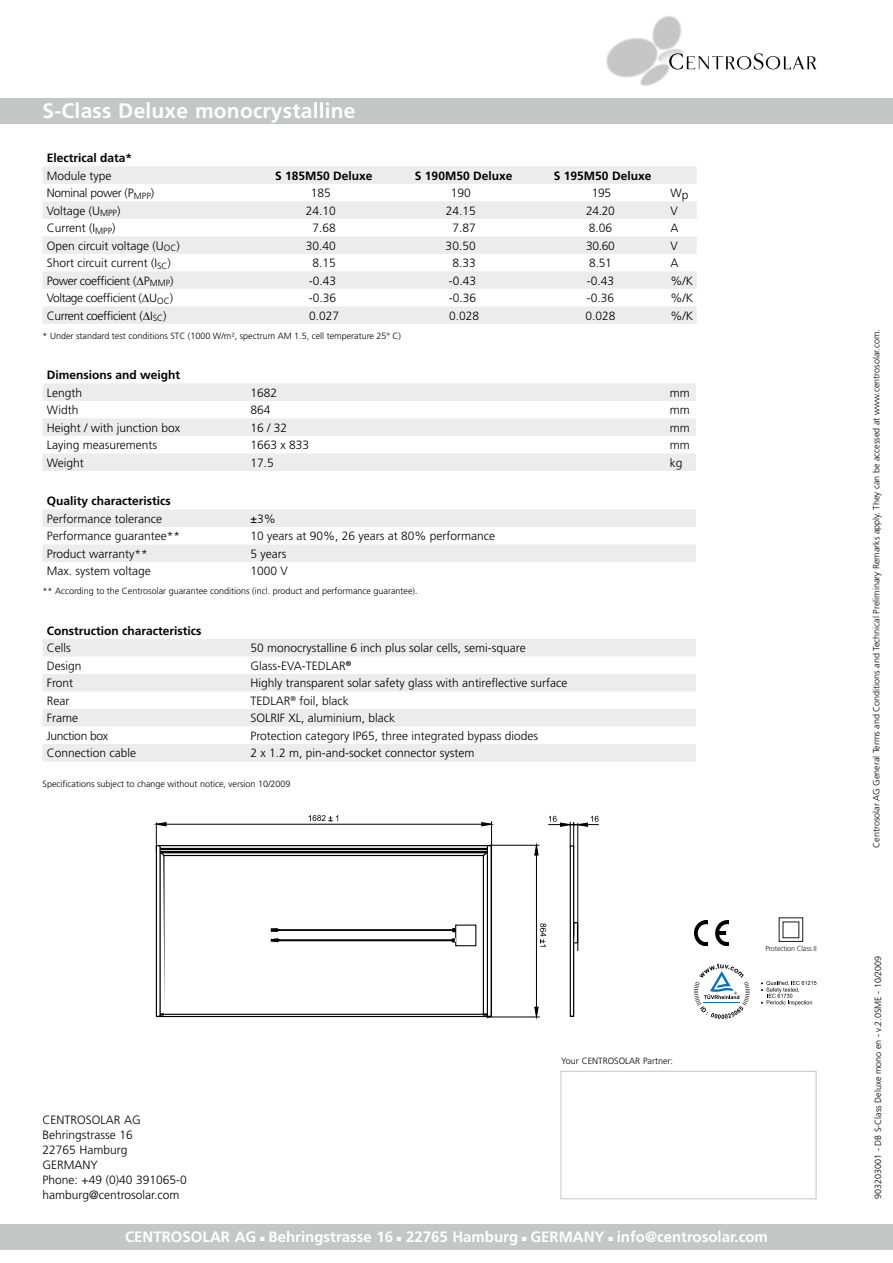
<style>
.page{position:relative;width:893px;height:1263px;background:#fff}
.page>*{position:absolute;margin:0;border:0;box-sizing:border-box;transform-origin:0 0}
.t1{font:700 21px "Frutiger LT";letter-spacing:.01em;color:#fff}
.t2{font:700 15px "Frutiger LT";color:#fff}
.t3{font:300 12px/15px "Frutiger LT";color:#000}
.t4{font:700 12px "Frutiger LT";color:#000}
.t5{font:300 12px "Frutiger LT";letter-spacing:-.03em;color:#000}
.t6{font:300 12px "Frutiger LT";letter-spacing:-.025em;color:#000}
.t7{font:300 9px "Frutiger LT";color:#000}
.t8{font:300 7.35px "Frutiger LT";letter-spacing:-.025em;color:#1c1c20}
.s1{font-family:"Arial Narrow";font-weight:400}
</style>
<div class="page">
<div style="left:0;top:1225px;width:893px;height:25px;background:#c5c6c6"></div>
<div style="left:0;top:98px;width:893px;height:25px;background:#c5c6c6"></div>
<img style="left:606px;top:16px;width:77px;height:70px">
<svg style="left:669px;top:53px;width:147px;height:17px"></svg>
<div style="left:561px;top:1071px;width:255px;height:128px;border:1px solid #c5c6c6"></div>
<svg style="left:43px;top:166px;width:654px;height:158px;fill:#ececed"></svg>
<svg style="left:43px;top:383px;width:653px;height:88px;fill:#ececed"></svg>
<svg style="left:43px;top:509px;width:653px;height:53px"></svg>
<svg style="left:43px;top:639px;width:653px;height:122px;fill:#ececed"></svg>
<svg style="left:155px;top:822px;width:327px;height:195px"></svg>
<svg style="left:309px;top:815px;width:29px;height:6px"></svg>
<svg style="left:482px;top:816px;width:117px;height:202px"></svg>
<hr style="left:272px;top:939px;width:180px;height:2px;background:#000">
<svg style="left:271px;top:939px;width:9px;height:3px"></svg>
<svg style="left:271px;top:928px;width:8px;height:4px"></svg>
<svg style="left:452px;top:924px;width:24px;height:22px"></svg>
<hr style="left:272px;top:929px;width:180px;height:2px;background:#000">
<img style="left:694px;top:920px;width:34px;height:25px">
<svg style="left:761px;top:981px;width:55px;height:24px"></svg>
<svg style="left:694px;top:963px;width:56px;height:56px"></svg>
<svg style="left:779px;top:917px;width:24px;height:25px"></svg>
<div style="left:783px;top:922px;width:16px;height:16px;background:#fff"></div>
<h1 class="t1" style="left:43px;top:99px;width:314px">S-Class Deluxe monocrystalline</h1>
<p class="t4" style="left:47px;top:151px;width:87px">Electrical data*</p>
<p class="t3" style="left:47px;top:168px;width:66px">Module type</p>
<p class="t4" style="left:275px;top:168px;width:99px">S 185M50 Deluxe</p>
<p class="t4" style="left:415px;top:168px;width:99px">S 190M50 Deluxe</p>
<p class="t4" style="left:554px;top:168px;width:99px">S 195M50 Deluxe</p>
<p class="t6" style="left:47px;top:186px;width:109px">Nominal power (P<sub>MPP</sub>)</p>
<p class="t3" style="left:311px;top:186px;width:22px">185</p>
<p class="t3" style="left:451px;top:186px;width:22px">190</p>
<p class="t3" style="left:592px;top:186px;width:21px">195</p>
<p class="t3" style="left:670px;top:186px;width:19px">Wp</p>
<p class="t3" style="left:47px;top:203px;width:75px">Voltage (U<sub>MPP</sub>)</p>
<p class="t3" style="left:306px;top:203px;width:32px">24.10</p>
<p class="t3" style="left:446px;top:203px;width:32px">24.15</p>
<p class="t3" style="left:586px;top:203px;width:30px">24.20</p>
<p class="t3" style="left:670px;top:203px;width:9px">V</p>
<p class="t3" style="left:47px;top:221px;width:70px">Current (I<sub>MPP</sub>)</p>
<p class="t3" style="left:312px;top:221px;width:25px">7.68</p>
<p class="t3" style="left:452px;top:221px;width:25px">7.87</p>
<p class="t3" style="left:589px;top:221px;width:25px">8.06</p>
<p class="t3" style="left:670px;top:221px;width:10px">A</p>
<p class="t3" style="left:47px;top:238px;width:134px">Open circuit voltage (U<sub>OC</sub>)</p>
<p class="t3" style="left:306px;top:238px;width:32px">30.40</p>
<p class="t3" style="left:446px;top:238px;width:32px">30.50</p>
<p class="t3" style="left:586px;top:238px;width:30px">30.60</p>
<p class="t3" style="left:670px;top:238px;width:9px">V</p>
<p class="t3" style="left:47px;top:256px;width:126px">Short circuit current (I<sub>SC</sub>)</p>
<p class="t3" style="left:312px;top:256px;width:25px">8.15</p>
<p class="t3" style="left:452px;top:256px;width:25px">8.33</p>
<p class="t3" style="left:589px;top:256px;width:24px">8.51</p>
<p class="t3" style="left:670px;top:256px;width:10px">A</p>
<p class="t5" style="left:47px;top:274px;width:128px">Power coefficient (∆P<sub>MMP</sub>)</p>
<p class="t3" style="left:309px;top:273px;width:29px">-0.43</p>
<p class="t3" style="left:449px;top:273px;width:29px">-0.43</p>
<p class="t3" style="left:587px;top:273px;width:29px">-0.43</p>
<p class="t3" style="left:670px;top:273px;width:24px">%/K</p>
<p class="t5" style="left:47px;top:291px;width:128px">Voltage coefficient (∆U<sub>OC</sub>)</p>
<p class="t3" style="left:309px;top:291px;width:29px">-0.36</p>
<p class="t3" style="left:449px;top:291px;width:29px">-0.36</p>
<p class="t3" style="left:587px;top:291px;width:29px">-0.36</p>
<p class="t3" style="left:670px;top:291px;width:24px">%/K</p>
<p class="t5" style="left:47px;top:309px;width:121px">Current coefficient (∆I<sub>SC</sub>)</p>
<p class="t3" style="left:309px;top:308px;width:32px">0.027</p>
<p class="t3" style="left:449px;top:308px;width:32px">0.028</p>
<p class="t3" style="left:585px;top:308px;width:32px">0.028</p>
<p class="t3" style="left:670px;top:308px;width:24px">%/K</p>
<p class="t7" style="left:43px;top:331px;width:360px">* Under standard test conditions STC (1000 W/m², spectrum AM 1.5, cell temperature 25° C)</p>
<p class="t4" style="left:47px;top:368px;width:135px">Dimensions and weight</p>
<p class="t3" style="left:47px;top:385px;width:37px">Length</p>
<p class="t3" style="left:250px;top:385px;width:28px">1682</p>
<p class="t3" style="left:670px;top:385px;width:21px">mm</p>
<p class="t3" style="left:47px;top:403px;width:33px">Width</p>
<p class="t3" style="left:250px;top:403px;width:22px">864</p>
<p class="t3" style="left:670px;top:403px;width:21px">mm</p>
<p class="t3" style="left:47px;top:420px;width:135px">Height / with junction box</p>
<p class="t3" style="left:250px;top:420px;width:38px">16 / 32</p>
<p class="t3" style="left:670px;top:420px;width:21px">mm</p>
<p class="t3" style="left:47px;top:438px;width:112px">Laying measurements</p>
<p class="t3" style="left:250px;top:438px;width:60px">1663 x 833</p>
<p class="t3" style="left:670px;top:438px;width:21px">mm</p>
<p class="t3" style="left:47px;top:455px;width:39px">Weight</p>
<p class="t3" style="left:250px;top:455px;width:25px">17.5</p>
<p class="t3" style="left:670px;top:455px;width:14px">kg</p>
<p class="t4" style="left:47px;top:494px;width:126px">Quality characteristics</p>
<p class="t3" style="left:47px;top:511px;width:117px">Performance tolerance</p>
<p class="t3" style="left:250px;top:511px;width:27px"><span class="s1">±</span>3%</p>
<p class="t3" style="left:47px;top:529px;width:135px">Performance guarantee**</p>
<p class="t3" style="left:250px;top:529px;width:246px">10 years at 90%, 26 years at 80% performance</p>
<p class="t3" style="left:47px;top:546px;width:103px">Product warranty**</p>
<p class="t3" style="left:250px;top:546px;width:37px">5 years</p>
<p class="t3" style="left:47px;top:564px;width:105px">Max. system voltage</p>
<p class="t3" style="left:250px;top:564px;width:39px">1000 V</p>
<p class="t7" style="left:43px;top:586px;width:377px">** According to the Centrosolar guarantee conditions (incl. product and performance guarantee).</p>
<p class="t4" style="left:47px;top:623px;width:156px">Construction characteristics</p>
<p class="t3" style="left:47px;top:641px;width:25px">Cells</p>
<p class="t3" style="left:250px;top:641px;width:277px">50 monocrystalline 6 inch plus solar cells, semi-square</p>
<p class="t3" style="left:47px;top:658px;width:36px">Design</p>
<p class="t3" style="left:250px;top:658px;width:102px">Glass-EVA-TEDLAR<sup>®</sup></p>
<p class="t3" style="left:47px;top:676px;width:28px">Front</p>
<p class="t3" style="left:250px;top:676px;width:318px">Highly transparent solar safety glass with antireflective surface</p>
<p class="t3" style="left:47px;top:693px;width:24px">Rear</p>
<p class="t3" style="left:250px;top:693px;width:100px">TEDLAR<sup>®</sup> foil, black</p>
<p class="t3" style="left:47px;top:711px;width:33px">Frame</p>
<p class="t3" style="left:250px;top:711px;width:146px">SOLRIF XL, aluminium, black</p>
<p class="t6" style="left:47px;top:729px;width:63px">Junction box</p>
<p class="t3" style="left:250px;top:728px;width:289px">Protection category IP65, three integrated bypass diodes</p>
<p class="t3" style="left:47px;top:746px;width:91px">Connection cable</p>
<p class="t3" style="left:250px;top:746px;width:226px">2 x 1.2 m, pin-and-socket connector system</p>
<p class="t7" style="left:43px;top:779px;width:250px">Specifications subject to change without notice, version 10/2009</p>
<p class="t3" style="left:43px;top:1113px;width:146px">CENTROSOLAR AG<br>Behringstrasse 16<br>22765 Hamburg<br>GERMANY<br>Phone: +49 (0)40 391065-0 hamburg@centrosolar.com</p>
<p class="t7" style="left:561px;top:1056px;width:113px">Your CENTROSOLAR Partner:</p>
<p class="t8" style="left:765px;top:945px;width:53px">Protection Class II</p>
<p class="t2" style="left:125px;top:1228px;width:644px">CentroSolar AG ■ Behringstrasse 16 ■ 22765 Hamburg ■ GERMANY ■ info@centrosolar.com</p>
<p class="t7" style="left:871px;top:847px;width:520px;rotate:-90deg">Centrosolar AG General Terms and Conditions and Technical Preliminary Remarks apply. They can be accessed at www.centrosolar.com.</p>
<p class="t7" style="left:873px;top:1199px;width:245px;rotate:-90deg">903203001 - DB S-Class Deluxe mono en - v.2.0SME - 10/2009</p>
</div>
